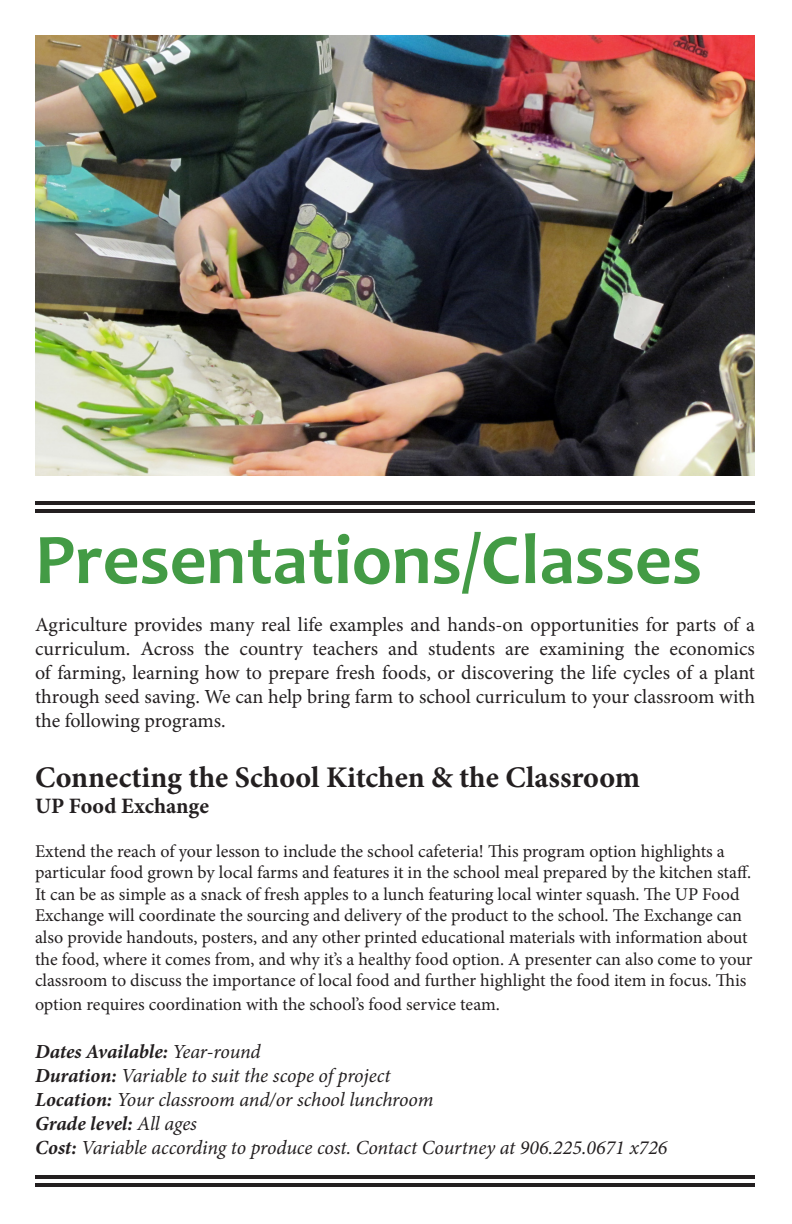
<style>
.page{position:relative;width:792px;height:1224px;background:#fff}
.page>*{position:absolute;margin:0;border:0;box-sizing:border-box;transform-origin:0 0}
.t1{font:700 72px "Candara";color:#439b45}
.t2{font:700 30px "Minion Pro";color:#231f20}
.t3{font:700 22px "Minion Pro";color:#231f20}
.t4{font:20px/24px "Minion Pro";color:#231f20;text-align:justify}
.t5{font:italic 20px "Minion Pro";letter-spacing:-.01em;color:#231f20}
.t6{font:italic 700 20px "Minion Pro";color:#231f20}
.t7{font:18px/21.6px "Minion Pro";color:#231f20}
.s1{font-weight:400}
.s2{font-weight:700}
</style>
<div class="page">
<img style="left:35px;top:35px;width:720px;height:441px">
<hr style="left:35px;top:501px;width:720px;height:4px;background:#231f20">
<hr style="left:35px;top:509px;width:720px;height:4px;background:#231f20">
<hr style="left:35px;top:1175px;width:720px;height:4px;background:#231f20">
<hr style="left:35px;top:1183px;width:720px;height:4px;background:#231f20">
<p class="t1" style="left:35px;top:515px;width:669px">Presentations/Classes</p>
<p class="t4" style="left:35px;top:613px;width:722px">Agriculture provides many real life examples and hands-on opportunities for parts of a curriculum. Across the country teachers and students are examining the economics of farming, learning how to prepare fresh foods, or discovering the life cycles of a plant through seed saving. We can help bring farm to school curriculum to your classroom with the following programs.</p>
<p class="t2" style="left:35px;top:756px;width:607px">Connecting the School Kitchen &amp; the Classroom</p>
<p class="t3" style="left:35px;top:791px;width:175px">UP Food Exchange</p>
<p class="t7" style="left:35px;top:840px;width:719px">Extend the reach of your lesson to include the school cafeteria! This program option highlights a particular food grown by local farms and features it in the school meal prepared by the kitchen staff.<br>It can be as simple as a snack of fresh apples to a lunch featuring local winter squash. The UP Food Exchange will coordinate the sourcing and delivery of the product to the school. The Exchange can also provide handouts, posters, and any other printed educational materials with information about the food, where it comes from, and why it’s a healthy food option. A presenter can also come to your classroom to discuss the importance of local food and further highlight the food item in focus. This</p>
<p class="t7" style="left:35px;top:994px;width:466px">option requires coordination with the school’s food service team.</p>
<p class="t6" style="left:35px;top:1038px;width:227px">Dates Available: <span class="s1">Year-round</span></p>
<p class="t5" style="left:35px;top:1062px;width:357px"><span class="s2">Duration:</span> Variable to suit the scope of project</p>
<p class="t5" style="left:35px;top:1086px;width:400px"><span class="s2">Location:</span> Your classroom and/or school lunchroom</p>
<p class="t6" style="left:35px;top:1110px;width:164px">Grade level: <span class="s1">All ages</span></p>
<p class="t5" style="left:35px;top:1134px;width:634px"><span class="s2">Cost:</span> Variable according to produce cost. Contact Courtney at 906.225.0671 x726</p>
</div>
